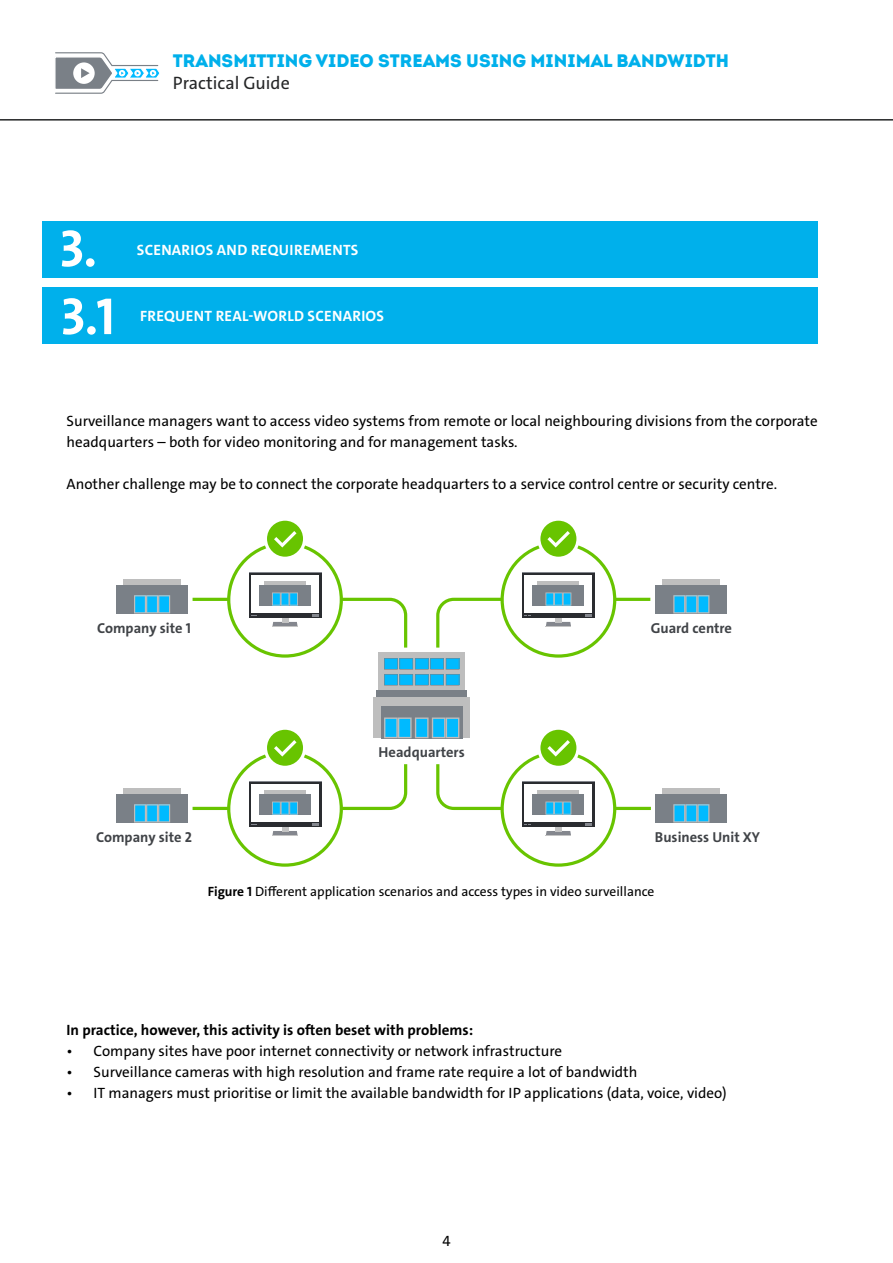
<style>
.page{position:relative;width:893px;height:1263px;background:#fff}
.page>*{position:absolute;margin:0;border:0;box-sizing:border-box;transform-origin:0 0}
.t1{font:700 52.5px "The Sans C4 s";color:#fff}
.t2{font:18px "Intro Black Caps";color:#00b0eb}
.t3{font:18px "The Sans E4 s";color:#242526}
.t4{font:15px/21px "The Sans E4 s";color:#000}
.t5{font:700 15px "The Sans E4 s";color:#000}
.t6{font:700 15px "The Sans E4 s";letter-spacing:.02em;color:#fff}
.t7{font:700 14.4px "The Sans C4 s";color:#404347}
.t8{font:13.5px "The Sans E4 s";color:#000}
.s1{font-weight:700}
</style>
<div class="page">
<svg style="left:0;top:119px;width:893px;height:2px;background:#595a5b"></svg>
<svg style="left:55px;top:52px;width:105px;height:42px"></svg>
<div style="left:655px;top:794px;width:72px;height:28px;background:#7a8087"></div>
<svg style="left:673px;top:804px;width:36px;height:18px"></svg>
<div style="left:662px;top:789px;width:58px;height:5px;background:#bebebe"></div>
<div style="left:378px;top:652px;width:87px;height:38px;background:#bebebe"></div>
<div style="left:376px;top:690px;width:91px;height:8px;background:#7a8087"></div>
<div style="left:374px;top:698px;width:96px;height:40px;background:#bebebe"></div>
<div style="left:381px;top:706px;width:81px;height:32px;background:#7a8087"></div>
<svg style="left:384px;top:658px;width:75px;height:27px"></svg>
<div style="left:555px;top:822px;width:6px;height:10px;background:#c3c3c3"></div>
<svg style="left:522px;top:782px;width:73px;height:45px"></svg>
<svg style="left:585px;top:823px;width:7px;height:2px"></svg>
<div style="left:525px;top:784px;width:67px;height:38px;background:#fff"></div>
<svg style="left:546px;top:831px;width:25px;height:5px"></svg>
<div style="left:655px;top:585px;width:72px;height:28px;background:#7a8087"></div>
<svg style="left:673px;top:595px;width:36px;height:18px"></svg>
<div style="left:662px;top:580px;width:58px;height:5px;background:#bebebe"></div>
<div style="left:116px;top:794px;width:72px;height:28px;background:#7a8087"></div>
<svg style="left:134px;top:804px;width:36px;height:18px"></svg>
<div style="left:123px;top:789px;width:58px;height:5px;background:#bebebe"></div>
<div style="left:116px;top:585px;width:72px;height:28px;background:#7a8087"></div>
<svg style="left:134px;top:595px;width:36px;height:18px"></svg>
<div style="left:123px;top:580px;width:58px;height:5px;background:#bebebe"></div>
<svg style="left:229px;top:543px;width:112px;height:113px"></svg>
<div style="left:249px;top:573px;width:72px;height:44px;background:#2a2c30"></div>
<div style="left:251px;top:575px;width:68px;height:37px;background:#fff"></div>
<div style="left:259px;top:585px;width:52px;height:21px;background:#7a8087"></div>
<svg style="left:192px;top:592px;width:216px;height:59px"></svg>
<hr style="left:264px;top:581px;width:42px;height:4px;background:#bebebe">
<svg style="left:265px;top:519px;width:40px;height:39px"></svg>
<div style="left:264px;top:517px;width:42px;height:43px;border:3px solid #fff;border-radius:50%"></div>
<svg style="left:271px;top:528px;width:29px;height:22px"></svg>
<div style="left:282px;top:822px;width:6px;height:10px;background:#c3c3c3"></div>
<div style="left:249px;top:782px;width:72px;height:45px;background:#2a2c30"></div>
<svg style="left:312px;top:823px;width:7px;height:2px"></svg>
<div style="left:251px;top:784px;width:68px;height:38px;background:#fff"></div>
<svg style="left:272px;top:831px;width:26px;height:5px"></svg>
<svg style="left:192px;top:717px;width:459px;height:98px"></svg>
<svg style="left:502px;top:543px;width:113px;height:113px"></svg>
<div style="left:522px;top:573px;width:73px;height:44px;background:#2a2c30"></div>
<div style="left:525px;top:575px;width:67px;height:37px;background:#fff"></div>
<div style="left:533px;top:585px;width:51px;height:21px;background:#7a8087"></div>
<svg style="left:436px;top:592px;width:215px;height:59px"></svg>
<hr style="left:538px;top:581px;width:41px;height:4px;background:#bebebe">
<svg style="left:539px;top:519px;width:39px;height:39px"></svg>
<div style="left:537px;top:517px;width:43px;height:43px;border:3px solid #fff;border-radius:50%"></div>
<svg style="left:544px;top:528px;width:29px;height:22px"></svg>
<div style="left:43px;top:221px;width:775px;height:57px;background:#00b0eb"></div>
<div style="left:43px;top:287px;width:775px;height:57px;background:#00b0eb"></div>
<p class="t2" style="left:173px;top:49px;width:558px">TRANSMITTING VIDEO STREAMS USING MINIMAL BANDWIDTH</p>
<p class="t3" style="left:173px;top:71px;width:118px">Practical Guide</p>
<h1 class="t1" style="left:60px;top:215px;width:39px">3.</h1>
<h1 class="t1" style="left:61px;top:283px;width:56px">3.1</h1>
<p class="t6" style="left:137px;top:240px;width:223px">SCENARIOS AND REQUIREMENTS</p>
<p class="t6" style="left:140px;top:307px;width:246px">FREQUENT REAL-WORLD SCENARIOS</p>
<p class="t4" style="left:67px;top:411px;width:753px">Surveillance managers want to access video systems from remote or local neighbouring divisions from the corporate headquarters – both for video monitoring and for management tasks.</p>
<p class="t4" style="left:67px;top:474px;width:712px">Another challenge may be to connect the corporate headquarters to a service control centre or security centre.</p>
<p class="t7" style="left:97px;top:619px;width:95px">Company site 1</p>
<p class="t7" style="left:651px;top:619px;width:83px">Guard centre</p>
<p class="t7" style="left:379px;top:743px;width:88px">Headquarters</p>
<p class="t7" style="left:96px;top:828px;width:97px">Company site 2</p>
<p class="t7" style="left:655px;top:828px;width:106px">Business Unit XY</p>
<p class="t8" style="left:208px;top:882px;width:448px"><span class="s1">Figure 1</span> Different application scenarios and access types in video surveillance</p>
<p class="t5" style="left:67px;top:1021px;width:408px">In practice, however, this activity is often beset with problems:</p>
<p class="t4" style="left:67px;top:1041px;width:497px">• Company sites have poor internet connectivity or network infrastructure</p>
<p class="t4" style="left:67px;top:1062px;width:572px">• Surveillance cameras with high resolution and frame rate require a lot of bandwidth</p>
<p class="t4" style="left:67px;top:1083px;width:662px">• IT managers must prioritise or limit the available bandwidth for IP applications (data, voice, video)</p>
<p class="t4" style="left:442px;top:1230px;width:10px">4</p>
</div>
